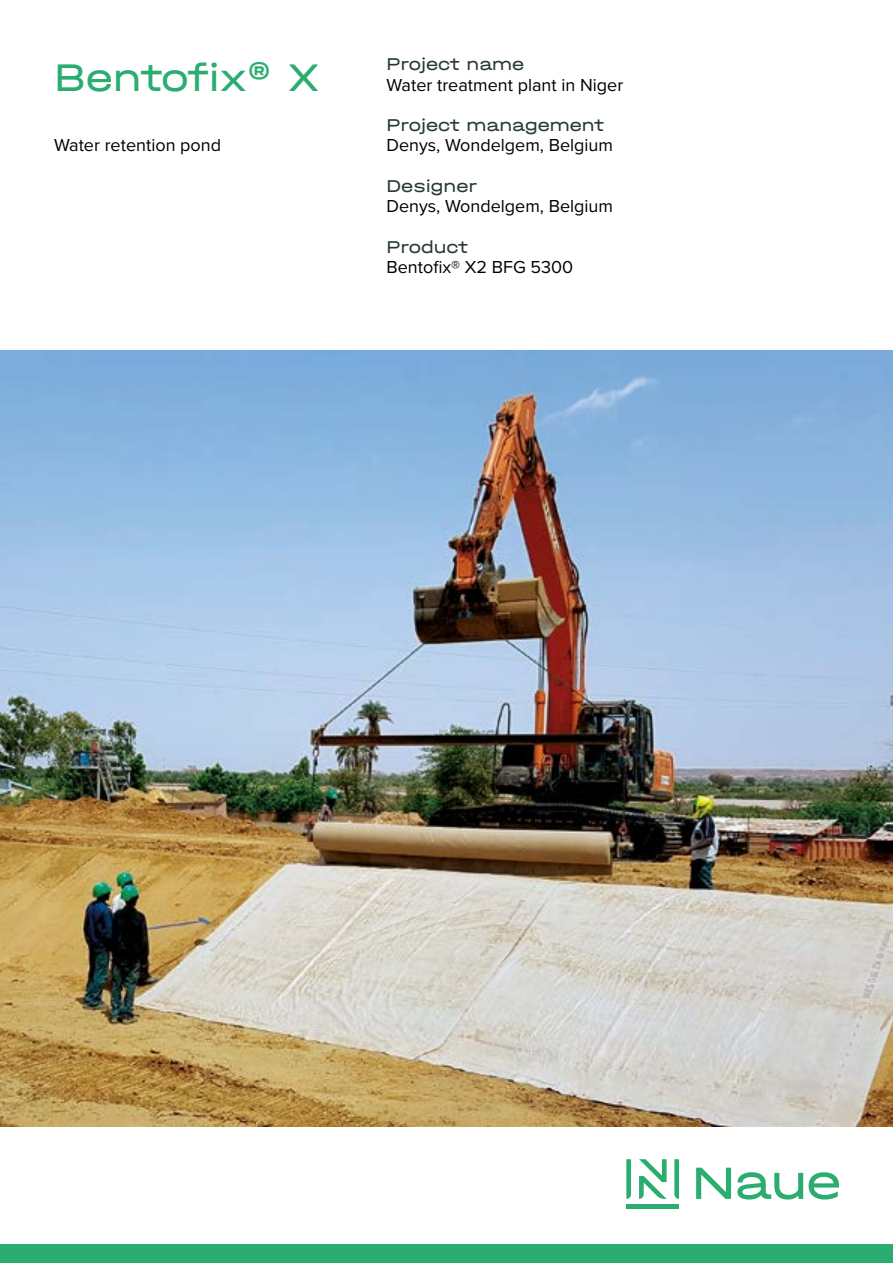
<style>
.page{position:relative;width:893px;height:1263px;background:#fff}
.page>*{position:absolute;margin:0;border:0;box-sizing:border-box;transform-origin:0 0}
.t1{font:40.5px "Halvar Breit";color:#2bad70}
.t2{font:18px "Proxima Nova";color:#000}
.t3{font:18px "Halvar Breit";color:#283c32}
</style>
<div class="page">
<div style="left:626px;top:1204px;width:53px;height:5px;background:#2bad70"></div>
<svg style="left:626px;top:1159px;width:5px;height:40px"></svg>
<svg style="left:674px;top:1159px;width:5px;height:40px"></svg>
<svg style="left:639px;top:1159px;width:28px;height:40px"></svg>
<svg style="left:737px;top:1172px;width:66px;height:27px"></svg>
<svg style="left:809px;top:1172px;width:30px;height:27px"></svg>
<svg style="left:696px;top:1168px;width:35px;height:31px"></svg>
<div style="left:0;top:1245px;width:893px;height:18px;background:#2bad70"></div>
<img style="left:0;top:351px;width:893px;height:776px">
<h1 class="t1" style="left:54px;top:52px;width:268px">Bentofix® X</h1>
<p class="t2" style="left:54px;top:131px;width:169px">Water retention pond</p>
<p class="t3" style="left:386px;top:53px;width:139px">Project name</p>
<p class="t2" style="left:386px;top:71px;width:238px">Water treatment plant in Niger</p>
<p class="t3" style="left:386px;top:114px;width:219px">Project management</p>
<p class="t2" style="left:386px;top:132px;width:228px">Denys, Wondelgem, Belgium</p>
<p class="t3" style="left:386px;top:175px;width:92px">Designer</p>
<p class="t2" style="left:386px;top:193px;width:228px">Denys, Wondelgem, Belgium</p>
<p class="t3" style="left:386px;top:235px;width:83px">Product</p>
<p class="t2" style="left:386px;top:253px;width:188px">Bentofix® X2 BFG 5300</p>
</div>
